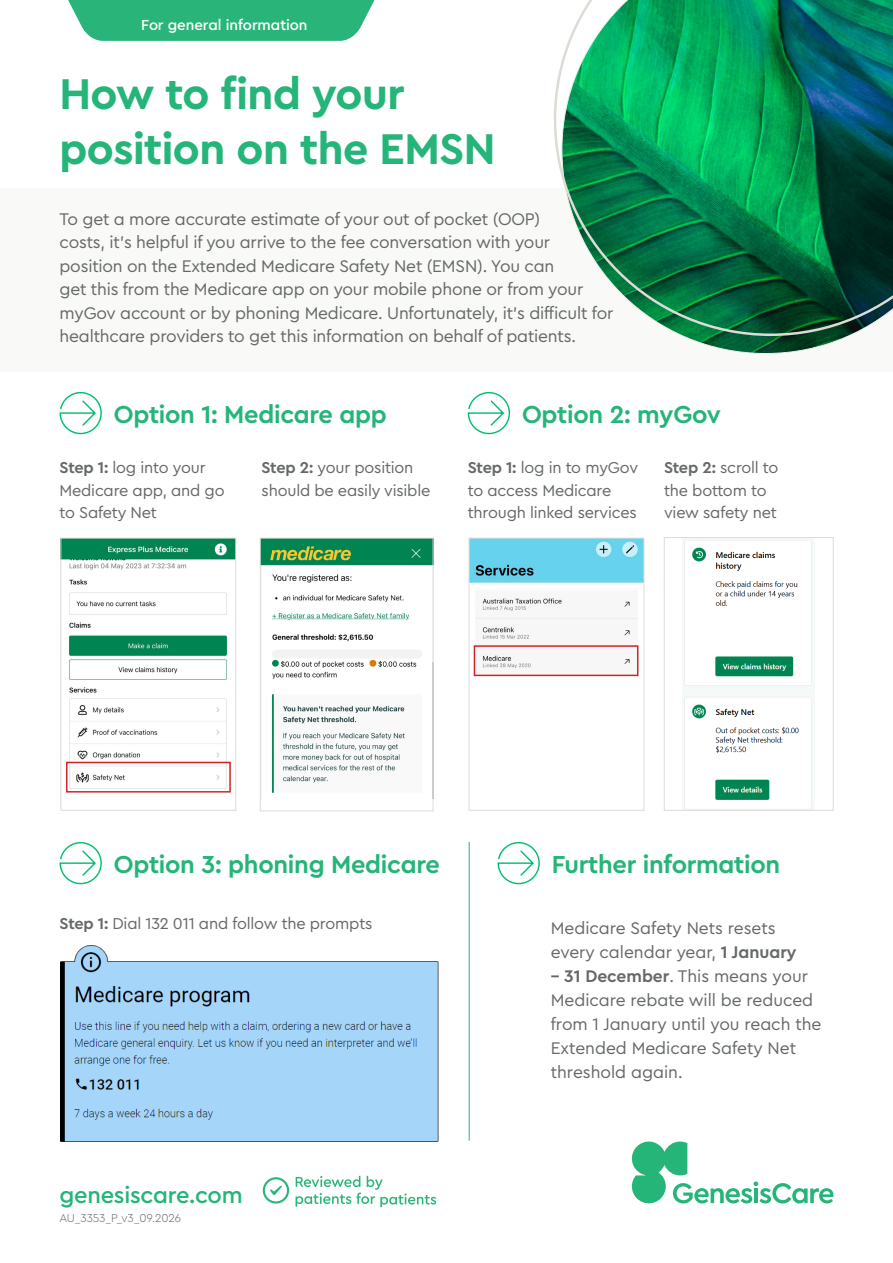
<style>
.page{position:relative;width:893px;height:1263px;background:#fff}
.page>*{position:absolute;margin:0;border:0;box-sizing:border-box;transform-origin:0 0}
.Heading{font:900 45px/54.2px "Genesis Care Sans";letter-spacing:-.01em;color:#25b579}
.Heading-2{font:700 25.8px "Genesis Care Sans";letter-spacing:-.01em;color:#25b579}
.Heading-3{font:500 24px "Genesis Care Sans";letter-spacing:-.01em;color:#25b579}
.Heading-4{font:17.7px/23.5px "Genesis Care Sans";letter-spacing:-.01em;color:#656a67}
.Heading-5{font:16.5px/22.5px "Genesis Care Sans";letter-spacing:-.01em;color:#656a67}
.t1{font:500 15.3px "Genesis Care Sans";color:#fff}
.Heading-6{font:300 12px "Genesis Care Sans";letter-spacing:-.01em;color:#656a67}
.s1{font-weight:700}
</style>
<div class="page">
<div style="left:0;top:188px;width:893px;height:183px;background:#f9faf8"></div>
<svg style="left:632px;top:1141px;width:201px;height:62px"></svg>
<svg style="left:683px;top:336px;width:165px;height:18px"></svg>
<svg style="left:554px;top:0;width:339px;height:336px;background:#1e8b61"></svg>
<svg style="left:59px;top:391px;width:43px;height:44px"></svg>
<svg style="left:59px;top:842px;width:43px;height:43px"></svg>
<svg style="left:497px;top:842px;width:43px;height:43px"></svg>
<svg style="left:467px;top:391px;width:44px;height:44px"></svg>
<img style="left:63px;top:540px;width:171px;height:253px">
<div style="left:61px;top:538px;width:175px;height:272px;border:1px solid #dcdcd6"></div>
<img style="left:60px;top:945px;width:379px;height:197px">
<img style="left:471px;top:540px;width:171px;height:137px">
<div style="left:469px;top:538px;width:175px;height:272px;border:1px solid #dcdcd6"></div>
<img style="left:262px;top:540px;width:169px;height:253px">
<div style="left:260px;top:538px;width:173px;height:273px;border:1px solid #dcdcd6"></div>
<img style="left:684px;top:539px;width:128px;height:269px">
<div style="left:664px;top:537px;width:169px;height:273px;border:1px solid #dcdcd6"></div>
<hr style="left:469px;top:842px;width:1px;height:299px;background:#25b579">
<div style="left:66px;top:762px;width:165px;height:30px;border:2px solid #d1232a"></div>
<div style="left:474px;top:645px;width:164px;height:31px;border:2px solid #d1232a"></div>
<svg style="left:263px;top:1177px;width:26px;height:26px"></svg>
<svg style="left:296px;top:1176px;width:140px;height:31px"></svg>
<svg style="left:68px;top:0;width:307px;height:41px;background:#3aba84"></svg>
<p class="t1" style="left:141px;top:15px;width:168px">For general information</p>
<p class="Heading" style="left:60px;top:65px;width:438px">How to find your position on the EMSN</p>
<p class="Heading-4" style="left:60px;top:206px;width:555px">To get a more accurate estimate of your out of pocket (OOP)<br>costs, it’s helpful if you arrive to the fee conversation with your position on the Extended Medicare Safety Net (EMSN). You can<br>get this from the Medicare app on your mobile phone or from your myGov account or by phoning Medicare. Unfortunately, it’s difficult for healthcare providers to get this information on behalf of patients.</p>
<p class="Heading-2" style="left:114px;top:397px;width:274px">Option 1: Medicare app</p>
<p class="Heading-2" style="left:522px;top:397px;width:200px">Option 2: myGov</p>
<p class="Heading-5" style="left:60px;top:456px;width:167px"><span class="s1">Step 1:</span> log into your<br>Medicare app, and go to Safety Net</p>
<p class="Heading-5" style="left:468px;top:456px;width:172px"><span class="s1">Step 1:</span> log in to myGov to access Medicare through linked services</p>
<p class="Heading-5" style="left:261px;top:456px;width:170px"><span class="s1">Step 2:</span> your position should be easily visible</p>
<p class="Heading-5" style="left:664px;top:456px;width:116px"><span class="s1">Step 2:</span> scroll to the bottom to view safety net</p>
<p class="Heading-2" style="left:114px;top:847px;width:328px">Option 3: phoning Medicare</p>
<p class="Heading-2" style="left:552px;top:847px;width:230px">Further information</p>
<p class="Heading-5" style="left:60px;top:911px;width:314px"><span class="s1">Step 1:</span> Dial 132 011 and follow the prompts</p>
<p class="Heading-3" style="left:60px;top:1179px;width:185px">genesiscare.com</p>
<p class="Heading-6" style="left:60px;top:1210px;width:123px">AU_3353_P_v3_09.2026</p>
<p class="Heading-4" style="left:551px;top:915px;width:247px;line-height:24px">Medicare Safety Nets resets every calendar year, <span class="s1">1 January</span></p>
<p class="Heading-4" style="left:551px;top:963px;width:272px;line-height:24px"><span class="s1">– 31 December</span>. This means your<br>Medicare rebate will be reduced from 1 January until you reach the<br>Extended Medicare Safety Net threshold again.</p>
</div>
